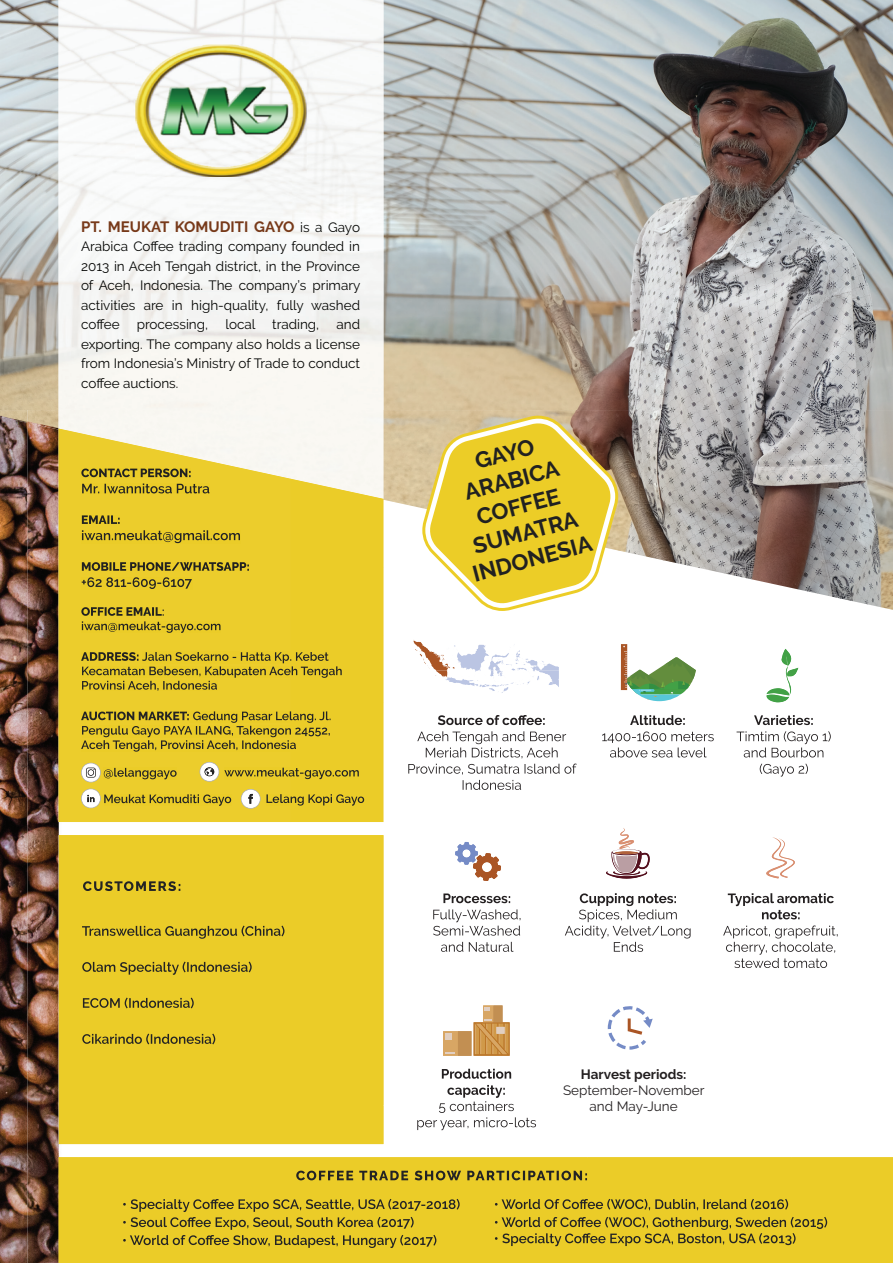
<style>
.page{position:relative;width:893px;height:1263px;background:#fff}
.page>*{position:absolute;margin:0;border:0;box-sizing:border-box;transform-origin:0 0}
.t1{font:700 22.5px/27px "Raleway";color:#212121;text-align:center}
.t2{font:700 15px "Raleway";color:#773919}
.t3{font:13.5px/19.5px "Raleway";color:#040503;text-align:justify}
.t4{font:13.5px/16.2px "Raleway";color:#231f20;text-align:center}
.t5{font:700 13.5px "Raleway";color:#231f20}
.s1{font-weight:400;font-size:13.5px;color:#040503}
</style>
<div class="page">
<img style="left:0;top:0;width:893px;height:410px">
<img style="left:291px;top:0;width:92px;height:410px">
<img style="left:59px;top:0;width:232px;height:51px">
<img style="left:59px;top:51px;width:92px;height:359px">
<div style="left:151px;top:177px;width:140px;height:233px;background:#f7f7f3"></div>
<img style="left:135px;top:44px;width:172px;height:133px">
<img style="left:27px;top:430px;width:51px;height:833px">
<img style="left:383px;top:703px;width:205px;height:402px">
<img style="left:436px;top:657px;width:8px;height:10px">
<img style="left:383px;top:555px;width:137px;height:101px">
<img style="left:462px;top:653px;width:323px;height:220px">
<img style="left:638px;top:410px;width:255px;height:150px">
<img style="left:383px;top:410px;width:255px;height:145px">
<img style="left:27px;top:410px;width:32px;height:20px">
<img style="left:662px;top:560px;width:231px;height:50px">
<img style="left:59px;top:428px;width:232px;height:394px">
<div style="left:290px;top:479px;width:93px;height:343px;background:#ebcc28"></div>
<img style="left:81px;top:468px;width:110px;height:9px">
<img style="left:82px;top:483px;width:128px;height:10px">
<img style="left:82px;top:515px;width:38px;height:9px">
<img style="left:82px;top:530px;width:158px;height:13px">
<img style="left:82px;top:562px;width:167px;height:9px">
<img style="left:82px;top:577px;width:110px;height:12px">
<img style="left:81px;top:607px;width:81px;height:9px">
<img style="left:82px;top:621px;width:138px;height:12px">
<img style="left:81px;top:652px;width:58px;height:9px">
<img style="left:142px;top:652px;width:187px;height:11px">
<img style="left:82px;top:666px;width:260px;height:12px">
<img style="left:82px;top:681px;width:135px;height:10px">
<img style="left:81px;top:712px;width:108px;height:8px">
<img style="left:190px;top:711px;width:141px;height:12px">
<img style="left:82px;top:726px;width:248px;height:11px">
<img style="left:81px;top:740px;width:218px;height:12px">
<img style="left:266px;top:794px;width:98px;height:12px">
<svg style="left:241px;top:789px;width:20px;height:20px"></svg>
<img style="left:224px;top:768px;width:135px;height:11px">
<svg style="left:200px;top:762px;width:19px;height:20px"></svg>
<svg style="left:81px;top:763px;width:20px;height:19px"></svg>
<img style="left:104px;top:768px;width:73px;height:11px">
<img style="left:104px;top:794px;width:127px;height:12px">
<svg style="left:81px;top:789px;width:20px;height:19px"></svg>
<div style="left:59px;top:1157px;width:834px;height:106px;background:#ebcc28"></div>
<img style="left:296px;top:1170px;width:291px;height:10px">
<svg style="left:495px;top:1203px;width:4px;height:6px"></svg>
<img style="left:502px;top:1199px;width:286px;height:11px">
<svg style="left:495px;top:1221px;width:4px;height:6px"></svg>
<img style="left:502px;top:1217px;width:325px;height:13px">
<img style="left:495px;top:1233px;width:301px;height:13px">
<svg style="left:123px;top:1203px;width:4px;height:6px"></svg>
<img style="left:131px;top:1199px;width:329px;height:13px">
<svg style="left:123px;top:1221px;width:4px;height:6px"></svg>
<img style="left:131px;top:1217px;width:283px;height:13px">
<svg style="left:123px;top:1239px;width:4px;height:6px"></svg>
<img style="left:130px;top:1235px;width:306px;height:13px">
<div style="left:59px;top:835px;width:324px;height:309px;background:#ebcc28"></div>
<img style="left:83px;top:881px;width:97px;height:10px">
<img style="left:82px;top:926px;width:202px;height:13px">
<img style="left:82px;top:962px;width:170px;height:13px">
<img style="left:83px;top:998px;width:111px;height:10px">
<img style="left:82px;top:1034px;width:133px;height:10px">
<img style="left:438px;top:715px;width:107px;height:10px">
<img style="left:417px;top:731px;width:149px;height:13px">
<img style="left:426px;top:747px;width:133px;height:11px">
<img style="left:408px;top:763px;width:169px;height:12px">
<img style="left:463px;top:780px;width:58px;height:10px">
<img style="left:728px;top:893px;width:106px;height:13px">
<img style="left:762px;top:910px;width:38px;height:9px">
<img style="left:723px;top:925px;width:115px;height:13px">
<img style="left:726px;top:942px;width:110px;height:13px">
<img style="left:734px;top:958px;width:93px;height:10px">
<img style="left:630px;top:715px;width:55px;height:10px">
<img style="left:602px;top:731px;width:112px;height:12px">
<img style="left:610px;top:747px;width:97px;height:10px">
<img style="left:442px;top:1069px;width:70px;height:10px">
<img style="left:447px;top:1085px;width:58px;height:13px">
<img style="left:439px;top:1101px;width:75px;height:12px">
<img style="left:417px;top:1117px;width:119px;height:13px">
<img style="left:754px;top:715px;width:59px;height:10px">
<img style="left:737px;top:731px;width:94px;height:13px">
<img style="left:744px;top:747px;width:80px;height:10px">
<img style="left:760px;top:764px;width:48px;height:12px">
<img style="left:443px;top:893px;width:67px;height:10px">
<img style="left:433px;top:909px;width:89px;height:13px">
<img style="left:433px;top:926px;width:88px;height:10px">
<img style="left:441px;top:942px;width:72px;height:10px">
<img style="left:580px;top:893px;width:96px;height:13px">
<img style="left:579px;top:909px;width:98px;height:13px">
<img style="left:565px;top:926px;width:126px;height:12px">
<img style="left:614px;top:942px;width:29px;height:10px">
<img style="left:455px;top:842px;width:23px;height:23px">
<img style="left:473px;top:853px;width:28px;height:28px">
<img style="left:611px;top:852px;width:31px;height:19px">
<img style="left:612px;top:849px;width:29px;height:6px">
<img style="left:637px;top:853px;width:13px;height:16px">
<img style="left:613px;top:854px;width:24px;height:17px">
<img style="left:614px;top:851px;width:25px;height:3px">
<img style="left:618px;top:828px;width:18px;height:21px">
<img style="left:605px;top:871px;width:43px;height:8px">
<img style="left:613px;top:871px;width:27px;height:4px">
<img style="left:761px;top:837px;width:34px;height:41px">
<svg style="left:766px;top:649px;width:32px;height:54px"></svg>
<img style="left:473px;top:1022px;width:37px;height:34px">
<img style="left:458px;top:1031px;width:13px;height:25px">
<img style="left:443px;top:1031px;width:15px;height:25px">
<svg style="left:446px;top:1034px;width:6px;height:5px"></svg>
<img style="left:493px;top:1005px;width:9px;height:15px">
<img style="left:483px;top:1005px;width:10px;height:15px">
<svg style="left:485px;top:1007px;width:4px;height:4px"></svg>
<svg style="left:475px;top:1020px;width:33px;height:34px"></svg>
<img style="left:0;top:423px;width:27px;height:840px">
<img style="left:0;top:410px;width:27px;height:13px">
<svg style="left:621px;top:644px;width:76px;height:57px"></svg>
<svg style="left:422px;top:415px;width:196px;height:196px"></svg>
<svg style="left:608px;top:1006px;width:45px;height:44px"></svg>
<svg style="left:530px;top:666px;width:8px;height:5px"></svg>
<img style="left:414px;top:642px;width:22px;height:28px">
<svg style="left:516px;top:651px;width:5px;height:10px"></svg>
<svg style="left:497px;top:687px;width:12px;height:6px"></svg>
<img style="left:446px;top:678px;width:92px;height:3px">
<p class="t2" style="left:81px;top:218px;width:280px">PT. MEUKAT KOMUDITI GAYO <span class="s1">is a Gayo</span></p>
<p class="t3" style="left:81px;top:237px;width:281px">Arabica Coffee trading company founded in 2013 in Aceh Tengah district, in the Province of Aceh, Indonesia. The company’s primary activities are in high-quality, fully washed coffee</p>
<p class="t3" style="left:81px;top:315px;width:280px;text-indent:255px">and exporting. The company also holds a license from Indonesia’s Ministry of Trade to conduct coffee auctions.</p>
<p class="t3" style="left:137px;top:315px;width:73px">processing,</p>
<p class="t3" style="left:225px;top:315px;width:95px">local trading,</p>
<h1 class="t1" style="left:442px;top:457px;width:124px;rotate:-15deg">GAYO<br>ARABICA<br>COFFEE<br>SUMATRA<br>INDONESIA</h1>
<p class="t5" style="left:581px;top:1066px;width:107px">Harvest periods:</p>
<p class="t4" style="left:563px;top:1082px;width:143px">September-November and May-June</p>
</div>
